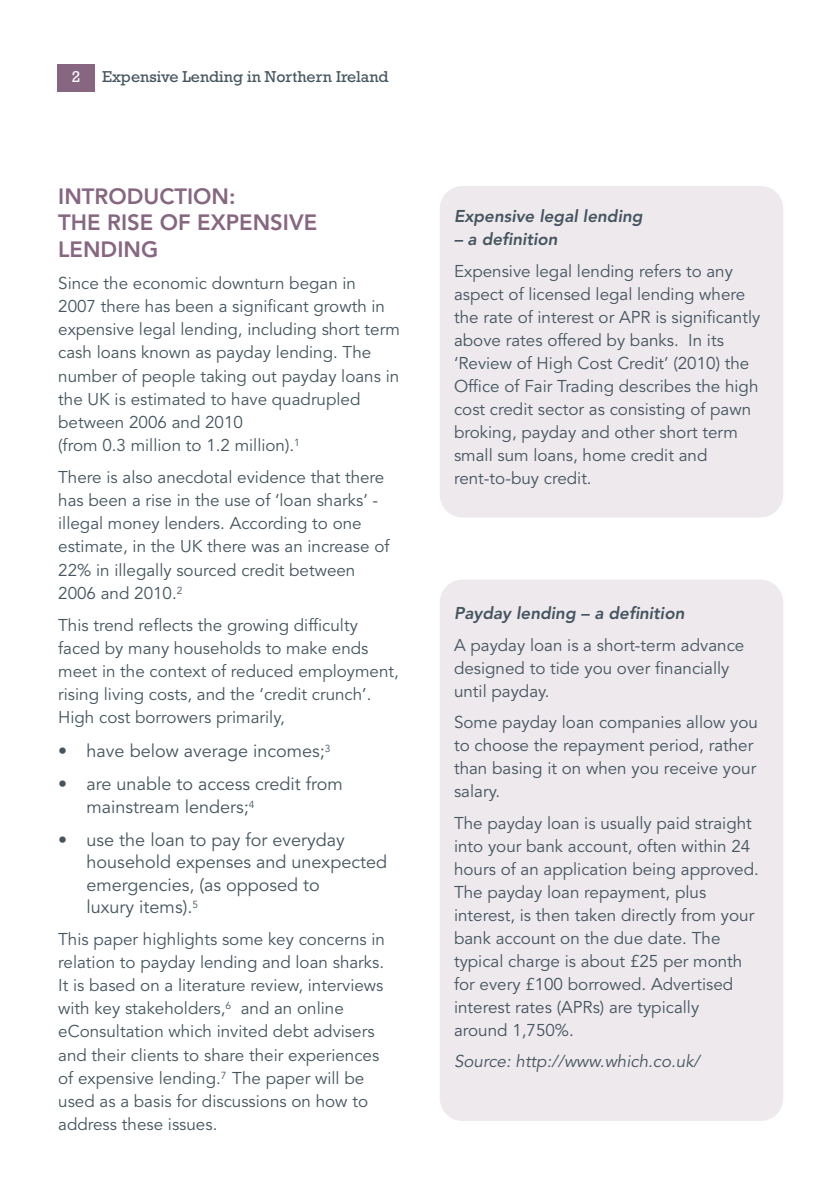
<style>
.page{position:relative;width:840px;height:1191px;background:#fff}
.page>*{position:absolute;margin:0;border:0;box-sizing:border-box;transform-origin:0 0}
.t1{font:800 22px/26.6px "Avenir LT Std";color:#866680}
.t2{font:18px/22.2px "Avenir LT Std";color:#45555f}
.t3{font:17px/23.2px "Avenir LT Std";color:#45555f}
.t4{font:italic 800 17px "Avenir LT Std";color:#45555f}
.t5{font:italic 17px "Avenir LT Std";color:#45555f}
.t6{font:16px "Rockwell Std";color:#45555f}
.t7{font:16px "Rockwell Std";color:#fff}
</style>
<div class="page">
<div style="left:57px;top:64px;width:37px;height:27px;background:#866680"></div>
<div style="left:439px;top:186px;width:343px;height:331px;background:#ede9ed;border-radius:23px"></div>
<div style="left:439px;top:579px;width:343px;height:542px;background:#ede9ed;border-radius:23px"></div>
<p class="t7" style="left:72px;top:72px;width:10px">2</p>
<p class="t6" style="left:102px;top:72px;width:288px">Expensive Lending in Northern Ireland</p>
<p class="t1" style="left:58px;top:185px;width:260px">INTRODUCTION:<br>THE RISE OF EXPENSIVE<br>LENDING</p>
<p class="t3" style="left:58px;top:273px;width:343px">Since the economic downturn began in<br>2007 there has been a significant growth in expensive legal lending, including short term cash loans known as payday lending. The number of people taking out payday loans in the UK is estimated to have quadrupled between 2006 and 2010<br>(from 0.3 million to 1.2 million).<sup>1</sup></p>
<p class="t3" style="left:58px;top:467px;width:332px">There is also anecdotal evidence that there has been a rise in the use of ‘loan sharks’ - illegal money lenders. According to one estimate, in the UK there was an increase of 22% in illegally sourced credit between 2006 and 2010.<sup>2</sup></p>
<p class="t3" style="left:58px;top:614px;width:342px">This trend reflects the growing difficulty faced by many households to make ends meet in the context of reduced employment, rising living costs, and the ‘credit crunch’.<br>High cost borrowers primarily,</p>
<p class="t2" style="left:58px;top:741px;width:274px">• have below average incomes;<sup>3</sup></p>
<p class="t2" style="left:87px;top:774px;width:258px;text-indent:-28px">• are unable to access credit from mainstream lenders;<sup>4</sup></p>
<p class="t2" style="left:87px;top:830px;width:302px;text-indent:-28px">• use the loan to pay for everyday household expenses and unexpected emergencies, (as opposed to<br>luxury items).<sup>5</sup></p>
<p class="t3" style="left:58px;top:928px;width:328px">This paper highlights some key concerns in relation to payday lending and loan sharks.<br>It is based on a literature review, interviews with key stakeholders,<sup>6</sup> and an online eConsultation which invited debt advisers and their clients to share their experiences of expensive lending.<sup>7</sup> The paper will be used as a basis for discussions on how to address these issues.</p>
<p class="t4" style="left:454px;top:210px;width:190px">Expensive legal lending</p>
<p class="t4" style="left:454px;top:233px;width:105px">– a definition</p>
<p class="t3" style="left:454px;top:261px;width:307px">Expensive legal lending refers to any aspect of licensed legal lending where the rate of interest or APR is significantly above rates offered by banks. In its ‘Review of High Cost Credit’ (2010) the Office of Fair Trading describes the high cost credit sector as consisting of pawn broking, payday and other short term small sum loans, home credit and rent-to-buy credit.</p>
<p class="t4" style="left:454px;top:606px;width:232px">Payday lending – a definition</p>
<p class="t3" style="left:454px;top:635px;width:291px">A payday loan is a short-term advance designed to tide you over financially until payday.</p>
<p class="t3" style="left:454px;top:712px;width:305px">Some payday loan companies allow you to choose the repayment period, rather than basing it on when you receive your salary.</p>
<p class="t3" style="left:454px;top:813px;width:306px">The payday loan is usually paid straight into your bank account, often within 24 hours of an application being approved.<br>The payday loan repayment, plus interest, is then taken directly from your bank account on the due date. The typical charge is about £25 per month for every £100 borrowed. Advertised interest rates (APRs) are typically<br>around 1,750%.</p>
<p class="t5" style="left:454px;top:1054px;width:247px">Source: http://www.which.co.uk/</p>
</div>
